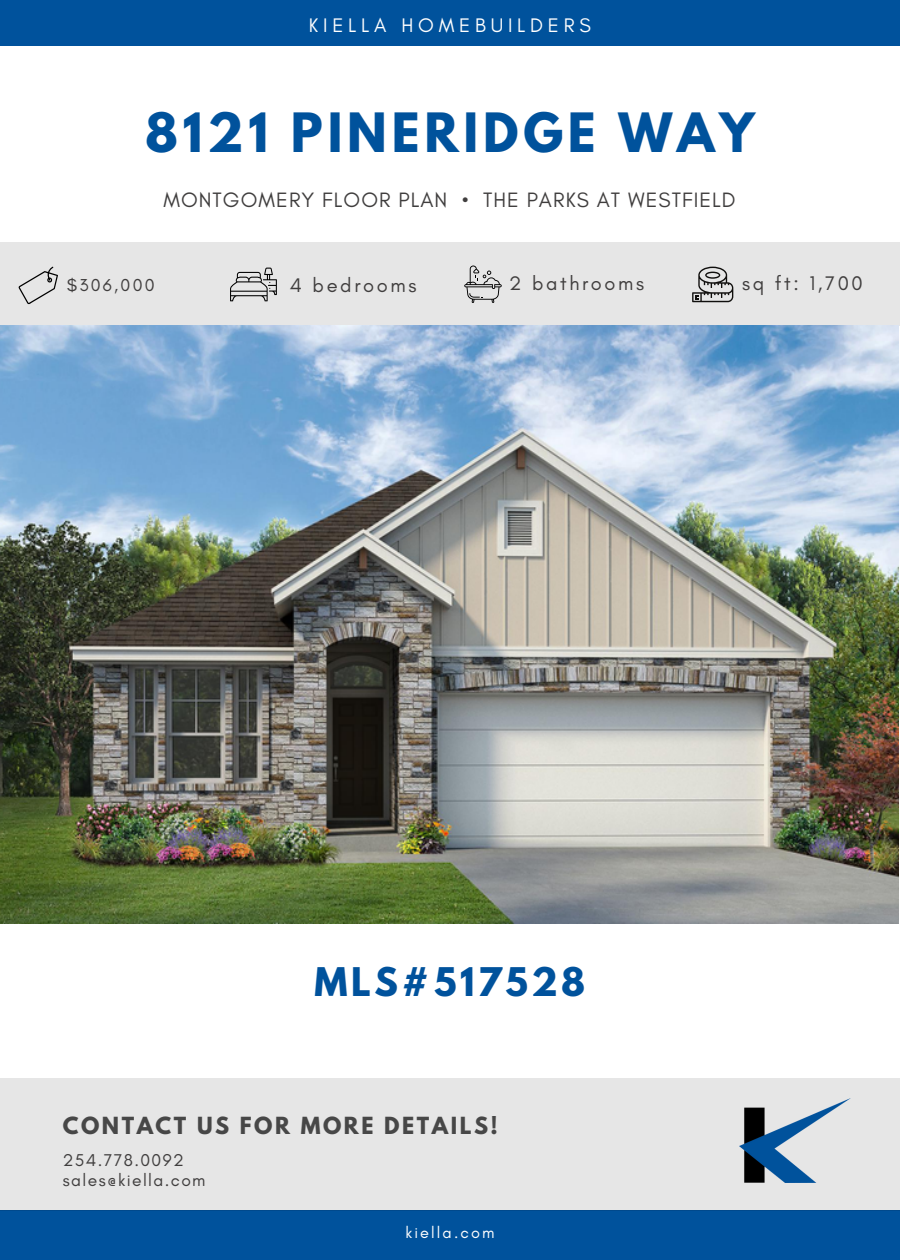
<style>
.page{position:relative;width:900px;height:1260px;background:#fff}
.page>*{position:absolute;margin:0;border:0;box-sizing:border-box;transform-origin:0 0}
.t1{font:700 48px "League Spartan";letter-spacing:.1em;color:#00529c}
.t2{font:700 35px "League Spartan";letter-spacing:.1em;color:#00529c}
.t3{font:21.25px "Glacial Indifference";letter-spacing:.05em;color:#403e3e}
.t4{font:700 21px "League Spartan";letter-spacing:.12em;color:#474747}
.t5{font:20px "Glacial Indifference";letter-spacing:.13em;color:#403e3e}
.t6{font:20px "Glacial Indifference";letter-spacing:.24em;color:#fff}
.t7{font:17.5px "Glacial Indifference";letter-spacing:.08em;color:#403e3e}
.t8{font:16.25px "Glacial Indifference";letter-spacing:.13em;color:#fff}
</style>
<div class="page">
<div style="left:0;top:0;width:900px;height:46px;background:#00529c"></div>
<div style="left:0;top:242px;width:900px;height:84px;background:#e6e6e6"></div>
<svg style="left:692px;top:267px;width:41px;height:35px"></svg>
<svg style="left:230px;top:268px;width:47px;height:33px"></svg>
<svg style="left:464px;top:266px;width:38px;height:37px"></svg>
<svg style="left:19px;top:267px;width:39px;height:37px"></svg>
<div style="left:0;top:1211px;width:900px;height:49px;background:#00529c"></div>
<div style="left:0;top:1079px;width:900px;height:132px;background:#e6e6e6"></div>
<img style="left:740px;top:1098px;width:111px;height:85px">
<img style="left:0;top:326px;width:898px;height:598px">
<h5 class="t6" style="left:309px;top:13px;width:284px">KIELLA HOMEBUILDERS</h5>
<h5 class="t1" style="left:145px;top:109px;width:611px">8121 PINERIDGE WAY</h5>
<p class="t3" style="left:163px;top:187px;width:574px">MONTGOMERY FLOOR PLAN • THE PARKS AT WESTFIELD</p>
<p class="t7" style="left:67px;top:275px;width:90px">$306,000</p>
<h1 class="t5" style="left:290px;top:273px;width:128px">4 bedrooms</h1>
<h4 class="t5" style="left:509px;top:271px;width:136px">2 bathrooms</h4>
<h4 class="t5" style="left:742px;top:271px;width:122px">sq ft: 1,700</h4>
<p class="t2" style="left:315px;top:964px;width:272px">MLS#517528</p>
<p class="t4" style="left:63px;top:1115px;width:437px">CONTACT US FOR MORE DETAILS!</p>
<h2 class="t7" style="left:63px;top:1149px;width:122px">254.778.0092</h2>
<h3 class="t7" style="left:63px;top:1170px;width:144px">sales@kiella.com</h3>
<h5 class="t8" style="left:405px;top:1223px;width:91px">kiella.com</h5>
</div>
